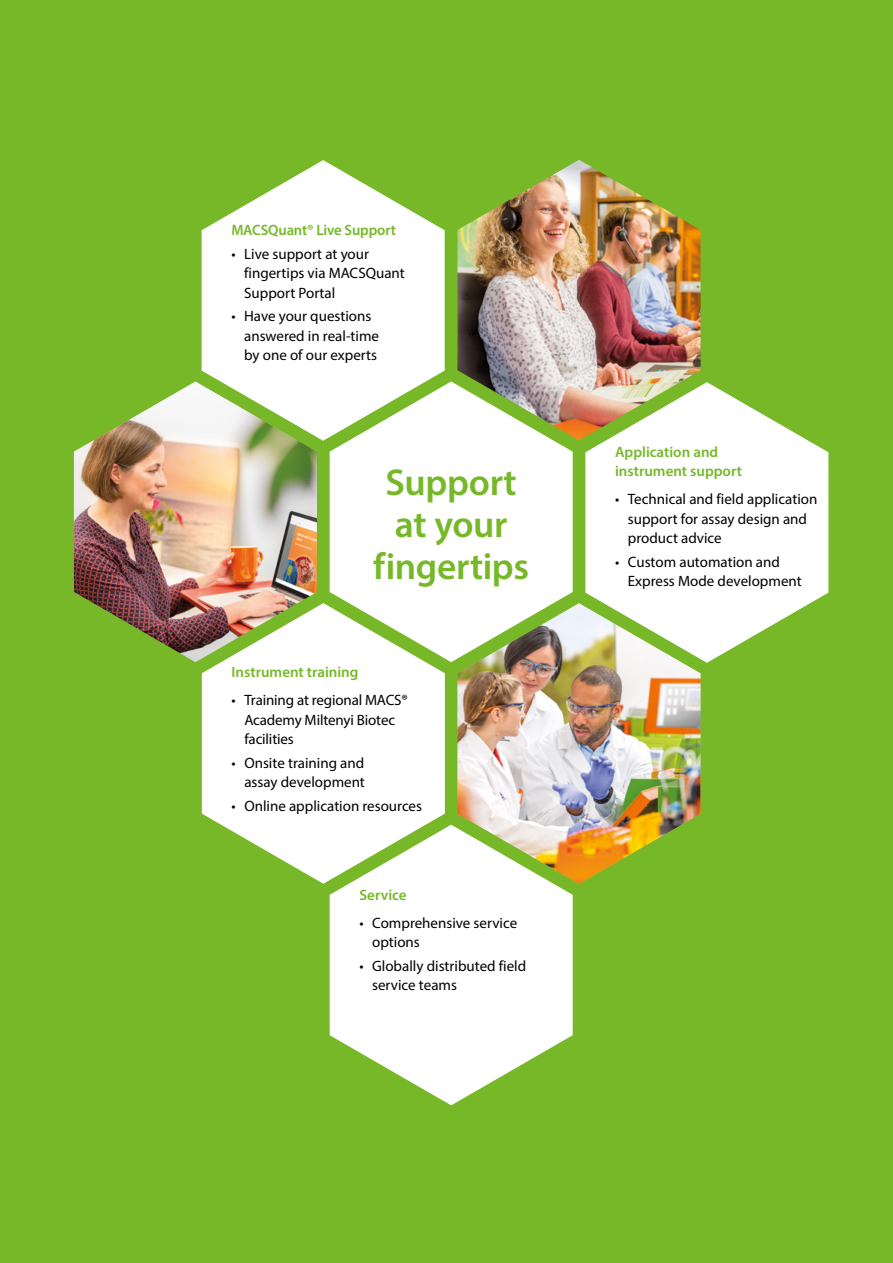
<style>
.page{position:relative;width:893px;height:1263px;background:#76b828}
.page>*{position:absolute;margin:0;border:0;box-sizing:border-box;transform-origin:0 0}
.t1{font:600 37.5px/42px "Myriad Pro";letter-spacing:-.01em;color:#76b828;text-align:center}
.t2{font:15px/19.5px "Myriad Pro";color:#000}
.t3{font:600 15px/19.5px "Myriad Pro";color:#76b828}
</style>
<div class="page">
<svg style="left:330px;top:825px;width:243px;height:280px;fill:#fff"></svg>
<svg style="left:202px;top:603px;width:243px;height:281px;background:#eff6e6"></svg>
<svg style="left:585px;top:382px;width:243px;height:281px;fill:#fff"></svg>
<img style="left:457px;top:160px;width:244px;height:280px">
<svg style="left:202px;top:160px;width:243px;height:281px;fill:#fff"></svg>
<svg style="left:330px;top:381px;width:243px;height:281px;background:#f0f4e8"></svg>
<img style="left:74px;top:381px;width:243px;height:281px">
<img style="left:457px;top:603px;width:243px;height:281px">
<p class="t3" style="left:231px;top:220px;width:166px">MACSQuant® Live Support</p>
<p class="t2" style="left:244px;top:244px;width:162px;text-indent:-13px">• Live support at your fingertips via MACSQuant<br>Support Portal</p>
<p class="t2" style="left:244px;top:306px;width:136px;text-indent:-13px">• Have your questions answered in real-time by one of our experts</p>
<h1 class="t1" style="left:373px;top:460px;width:157px">Support at your fingertips</h1>
<p class="t3" style="left:232px;top:662px;width:128px">Instrument training</p>
<p class="t2" style="left:244px;top:690px;width:165px;text-indent:-13px">• Training at regional MACS®<br>Academy Miltenyi Biotec facilities</p>
<p class="t2" style="left:232px;top:753px;width:135px;text-align:right">• Onsite training and assay development</p>
<p class="t2" style="left:232px;top:796px;width:192px">• Online application resources</p>
<p class="t3" style="left:359px;top:884px;width:49px">Service</p>
<p class="t2" style="left:372px;top:912px;width:147px;text-indent:-13px">• Comprehensive service options</p>
<p class="t2" style="left:372px;top:956px;width:156px;text-indent:-13px">• Globally distributed field service teams</p>
<p class="t3" style="left:615px;top:441px;width:128px">Application and instrument support</p>
<p class="t2" style="left:628px;top:489px;width:191px;text-indent:-13px">• Technical and field application support for assay design and product advice</p>
<p class="t2" style="left:628px;top:552px;width:175px;text-indent:-13px">• Custom automation and<br>Express Mode development</p>
</div>
